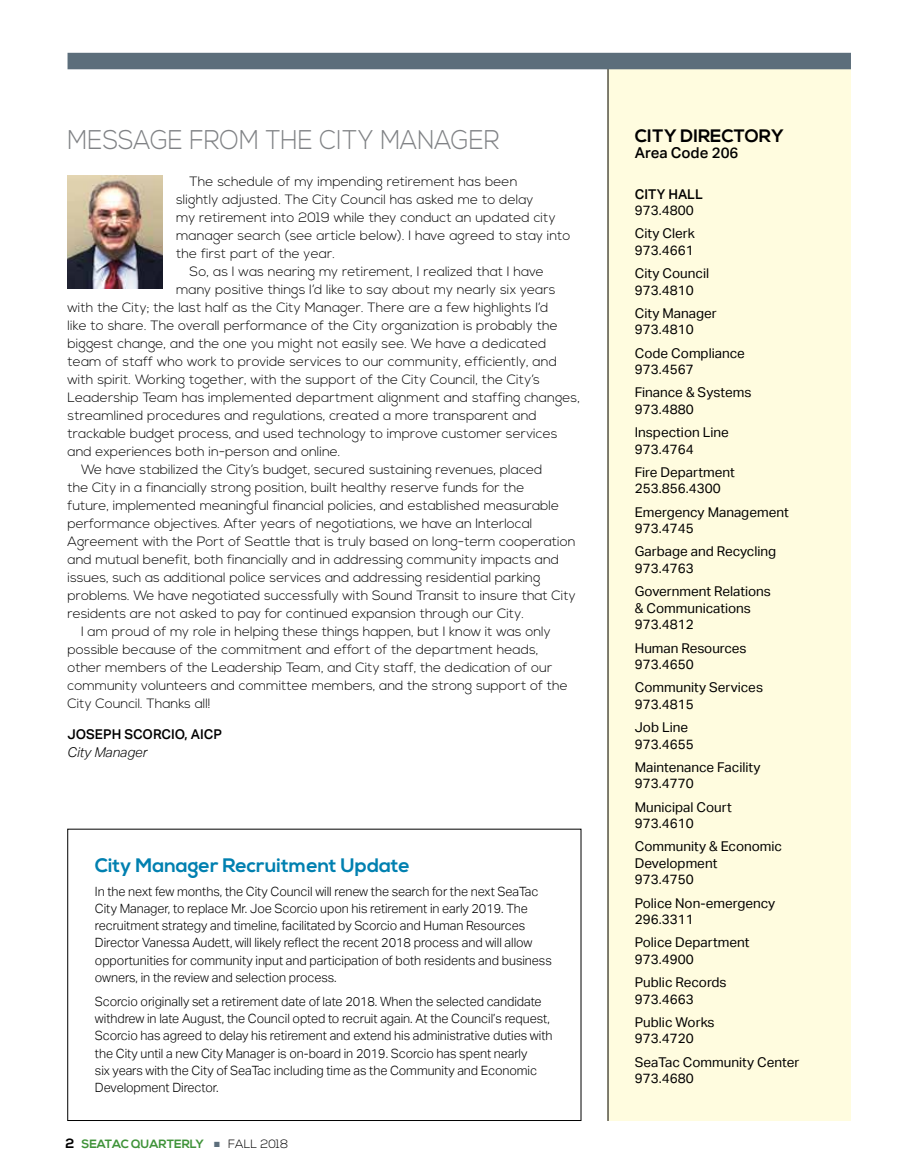
<style>
.page{position:relative;width:905px;height:1175px;background:#fff}
.page>*{position:absolute;margin:0;border:0;box-sizing:border-box;transform-origin:0 0}
.t1{font:300 27px "Nexa";color:#808285;scale:.9 1}
.t2{font:700 19.5px "Nexa";color:#0080b0}
.t3{font:700 18px "Nexa";color:#000}
.t4{font:500 15px "Aktiv Grotesk";color:#000}
.t5{font:300 13.5px "Nexa";color:#000}
.t6{font:13.5px/16.5px "Aktiv Grotesk";color:#000}
.t7{font:500 13.5px "Aktiv Grotesk";color:#000}
.t8{font:italic 300 13.5px "Aktiv Grotesk";color:#000}
.t9{font:300 12.75px/17.2px "Aktiv Grotesk";letter-spacing:-.005em;color:#000}
.t10{font:700 12px "Nexa";color:#3f9339}
.t11{font:300 12px "Nexa";color:#000}
.s1{font-size:13.5px;color:#000}
.s2{color:#5c6e7b}
</style>
<div class="page">
<div style="left:608px;top:62px;width:242px;height:1058px;background:#fffcdf"></div>
<hr style="left:607px;top:54px;width:1px;height:1066px;background:#000">
<div style="left:68px;top:53px;width:782px;height:16px;background:#5c6e7b"></div>
<img style="left:68px;top:176px;width:95px;height:113px">
<h1 class="t1" style="left:68px;top:124px;width:481px">MESSAGE FROM THE CITY MANAGER</h1>
<p class="t5" style="left:190px;top:174px;width:329px">The schedule of my impending retirement has been</p>
<p class="t5" style="left:176px;top:192px;width:359px">slightly adjusted. The City Council has asked me to delay</p>
<p class="t5" style="left:176px;top:210px;width:381px">my retirement into 2019 while they conduct an updated city</p>
<p class="t5" style="left:176px;top:228px;width:396px">manager search (see article below). I have agreed to stay into</p>
<p class="t5" style="left:176px;top:246px;width:160px">the first part of the year.</p>
<p class="t5" style="left:190px;top:264px;width:356px">So, as I was nearing my retirement, I realized that I have</p>
<p class="t5" style="left:176px;top:282px;width:381px">many positive things I’d like to say about my nearly six years</p>
<p class="t5" style="left:68px;top:300px;width:482px">with the City; the last half as the City Manager. There are a few highlights I’d</p>
<p class="t5" style="left:68px;top:318px;width:492px">like to share. The overall performance of the City organization is probably the</p>
<p class="t5" style="left:68px;top:336px;width:480px">biggest change, and the one you might not easily see. We have a dedicated</p>
<p class="t5" style="left:68px;top:354px;width:491px">team of staff who work to provide services to our community, efficiently, and</p>
<p class="t5" style="left:68px;top:372px;width:474px">with spirit. Working together, with the support of the City Council, the City’s</p>
<p class="t5" style="left:68px;top:390px;width:514px">Leadership Team has implemented department alignment and staffing changes,</p>
<p class="t5" style="left:68px;top:408px;width:470px">streamlined procedures and regulations, created a more transparent and</p>
<p class="t5" style="left:68px;top:426px;width:491px">trackable budget process, and used technology to improve customer services</p>
<p class="t5" style="left:68px;top:444px;width:274px">and experiences both in-person and online.</p>
<p class="t5" style="left:81px;top:462px;width:463px">We have stabilized the City’s budget, secured sustaining revenues, placed</p>
<p class="t5" style="left:68px;top:480px;width:458px">the City in a financially strong position, built healthy reserve funds for the</p>
<p class="t5" style="left:68px;top:498px;width:493px">future, implemented meaningful financial policies, and established measurable</p>
<p class="t5" style="left:68px;top:516px;width:466px">performance objectives. After years of negotiations, we have an Interlocal</p>
<p class="t5" style="left:68px;top:534px;width:509px">Agreement with the Port of Seattle that is truly based on long-term cooperation</p>
<p class="t5" style="left:68px;top:552px;width:493px">and mutual benefit, both financially and in addressing community impacts and</p>
<p class="t5" style="left:68px;top:570px;width:474px">issues, such as additional police services and addressing residential parking</p>
<p class="t5" style="left:68px;top:588px;width:510px">problems. We have negotiated successfully with Sound Transit to insure that City</p>
<p class="t5" style="left:68px;top:606px;width:458px">residents are not asked to pay for continued expansion through our City.</p>
<p class="t5" style="left:81px;top:624px;width:471px">I am proud of my role in helping these things happen, but I know it was only</p>
<p class="t5" style="left:68px;top:642px;width:472px">possible because of the commitment and effort of the department heads,</p>
<p class="t5" style="left:68px;top:660px;width:486px">other members of the Leadership Team, and City staff, the dedication of our</p>
<p class="t5" style="left:68px;top:677px;width:501px">community volunteers and committee members, and the strong support of the</p>
<p class="t5" style="left:68px;top:695px;width:144px">City Council. Thanks all!</p>
<p class="t7" style="left:68px;top:726px;width:156px">JOSEPH SCORCIO, AICP</p>
<p class="t8" style="left:68px;top:744px;width:81px">City Manager</p>
<h2 class="t2" style="left:95px;top:853px;width:316px">City Manager Recruitment Update</h2>
<p class="t9" style="left:95px;top:882px;width:458px">In the next few months, the City Council will renew the search for the next SeaTac City Manager, to replace Mr. Joe Scorcio upon his retirement in early 2019. The recruitment strategy and timeline, facilitated by Scorcio and Human Resources Director Vanessa Audett, will likely reflect the recent 2018 process and will allow opportunities for community input and participation of both residents and business owners, in the review and selection process.</p>
<p class="t9" style="left:95px;top:993px;width:459px">Scorcio originally set a retirement date of late 2018. When the selected candidate withdrew in late August, the Council opted to recruit again. At the Council’s request, Scorcio has agreed to delay his retirement and extend his administrative duties with the City until a new City Manager is on-board in 2019. Scorcio has spent nearly<br>six years with the City of SeaTac including time as the Community and Economic Development Director.</p>
<p class="t10" style="left:65px;top:1137px;width:140px"><span class="s1">2</span> SEATAC QUARTERLY</p>
<p class="t11" style="left:214px;top:1137px;width:76px"><span class="s2">■</span> FALL 2018</p>
<h3 class="t3" style="left:634px;top:125px;width:150px">CITY DIRECTORY</h3>
<p class="t4" style="left:634px;top:144px;width:105px">Area Code 206</p>
<p class="t7" style="left:634px;top:186px;width:69px">CITY HALL</p>
<p class="t6" style="left:634px;top:199px;width:61px;line-height:23.2px">973.4800<br>City Clerk</p>
<p class="t6" style="left:634px;top:239px;width:76px;line-height:23.2px">973.4661<br>City Council</p>
<p class="t6" style="left:634px;top:278px;width:83px;line-height:23.2px">973.4810<br>City Manager</p>
<p class="t6" style="left:634px;top:318px;width:111px;line-height:23.2px">973.4810<br>Code Compliance</p>
<p class="t6" style="left:634px;top:358px;width:118px;line-height:23.2px">973.4567<br>Finance &amp; Systems</p>
<p class="t6" style="left:634px;top:397px;width:95px;line-height:23.2px">973.4880<br>Inspection Line</p>
<p class="t6" style="left:634px;top:437px;width:101px;line-height:23.2px">973.4764<br>Fire Department</p>
<p class="t6" style="left:634px;top:477px;width:155px;line-height:23.2px">253.856.4300<br>Emergency Management</p>
<p class="t6" style="left:634px;top:517px;width:143px;line-height:23.2px">973.4745<br>Garbage and Recycling</p>
<p class="t6" style="left:634px;top:556px;width:138px;line-height:23.2px">973.4763<br>Government Relations</p>
<p class="t6" style="left:634px;top:600px;width:118px">&amp; Communications<br>973.4812</p>
<p class="t6" style="left:634px;top:639px;width:113px">Human Resources<br>973.4650</p>
<p class="t6" style="left:634px;top:679px;width:130px">Community Services<br>973.4815</p>
<p class="t6" style="left:634px;top:719px;width:60px">Job Line<br>973.4655</p>
<p class="t6" style="left:634px;top:759px;width:127px">Maintenance Facility<br>973.4770</p>
<p class="t6" style="left:634px;top:798px;width:98px">Municipal Court<br>973.4610</p>
<p class="t6" style="left:634px;top:838px;width:149px">Community &amp; Economic<br>Development<br>973.4750</p>
<p class="t6" style="left:634px;top:894px;width:142px">Police Non-emergency<br>296.3311</p>
<p class="t6" style="left:634px;top:934px;width:116px">Police Department<br>973.4900</p>
<p class="t6" style="left:634px;top:974px;width:93px">Public Records<br>973.4663</p>
<p class="t6" style="left:634px;top:1014px;width:81px">Public Works<br>973.4720</p>
<p class="t6" style="left:634px;top:1053px;width:166px">SeaTac Community Center<br>973.4680</p>
</div>
